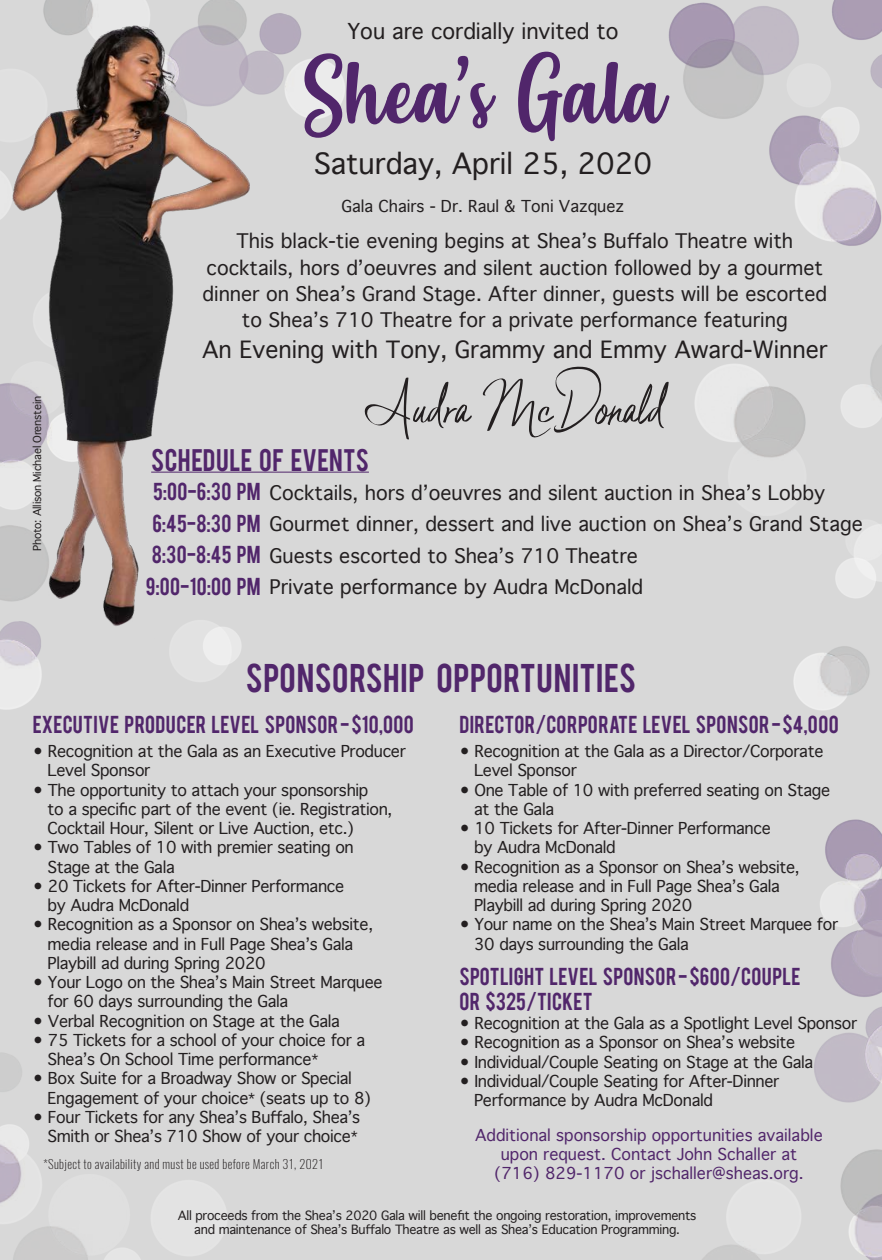
<style>
.page{position:relative;width:882px;height:1260px;background:#fff}
.page>*{position:absolute;margin:0;border:0;box-sizing:border-box;transform-origin:0 0}
.t1{font:87.5px "Misses";color:#51266b}
.t2{font:80.5px "Dear Pony Script";color:#231f20}
.t3{font:31.5px "Bebas";letter-spacing:.02em;color:#51266b}
.t4{font:28px "Geneva";color:#231f20}
.t5{font:24.5px "Bebas";letter-spacing:.015em;color:#51266b}
.t6{font:22.75px "Geneva";color:#231f20}
.t7{font:21px "Geneva";color:#231f20}
.t8{font:19.25px/26.2px "Geneva";color:#231f20;text-align:center}
.t9{font:19.25px/24.5px "Bebas";letter-spacing:.015em;color:#51266b}
.t10{font:15.75px/19.2px "Geneva";letter-spacing:-.02em;color:#231f20}
.t11{font:15.75px/19.2px "Geneva";color:#51266b;text-align:center}
.t12{font:15.75px "Geneva";color:#231f20}
.t13{font:12.25px/14px "Geneva";letter-spacing:-.02em;color:#231f20;text-align:center}
.t14{font:200 12.25px "Oswald";letter-spacing:.03em;color:#231f20}
.t15{font:10.5px "Geneva";letter-spacing:-.02em;color:#231f20}
.s1{font-size:14px}
</style>
<div class="page">
<hr style="left:151px;top:472px;width:218px;height:1px;background:#51266b">
<img style="left:0;top:16px;width:262px;height:626px">
<p class="t7" style="left:347px;top:20px;width:272px">You are cordially invited to</p>
<p class="t1" style="left:300px;top:35px;width:367px">Shea’s Gala</p>
<p class="t15" style="left:31px;top:551px;width:157px;rotate:-90deg">Photo: Allison Michael Orenstein</p>
<p class="t4" style="left:314px;top:148px;width:340px">Saturday, April 25, 2020</p>
<p class="t12" style="left:342px;top:197px;width:284px">Gala Chairs - Dr. Raul &amp; Toni Vazquez</p>
<p class="t8" style="left:203px;top:229px;width:626px">This black-tie evening begins at Shea’s Buffalo Theatre with cocktails, hors d’oeuvres and silent auction followed by a gourmet dinner on Shea’s Grand Stage. After dinner, guests will be escorted to Shea’s 710 Theatre for a private performance featuring</p>
<p class="t6" style="left:202px;top:337px;width:627px">An Evening with Tony, Grammy and Emmy Award-Winner</p>
<p class="t2" style="left:366px;top:356px;width:299px">Audra McDonald</p>
<p class="t5" style="left:151px;top:442px;width:219px">SCHEDULE OF EVENTS</p>
<p class="t9" style="left:153px;top:478px;width:109px">5:00-6:30 PM</p>
<p class="t9" style="left:152px;top:510px;width:110px">6:45-8:30 PM</p>
<p class="t9" style="left:152px;top:541px;width:110px">8:30-8:45 PM</p>
<p class="t9" style="left:146px;top:573px;width:116px">9:00-10:00 PM</p>
<p class="t8" style="left:269px;top:480px;width:557px">Cocktails, hors d’oeuvres and silent auction in Shea’s Lobby</p>
<p class="t8" style="left:269px;top:512px;width:595px">Gourmet dinner, dessert and live auction on Shea’s Grand Stage</p>
<p class="t8" style="left:269px;top:543px;width:370px">Guests escorted to Shea’s 710 Theatre</p>
<p class="t8" style="left:269px;top:575px;width:375px">Private performance by Audra McDonald</p>
<p class="t3" style="left:246px;top:655px;width:392px">SPONSORSHIP OPPORTUNITIES</p>
<p class="t9" style="left:33px;top:711px;width:383px">EXECUTIVE PRODUCER LEVEL SPONSOR - $10,000</p>
<p class="t10" style="left:33px;top:742px;width:375px">• Recognition at the Gala as an Executive Producer</p>
<p class="t10" style="left:48px;top:761px;width:104px">Level Sponsor</p>
<p class="t10" style="left:33px;top:781px;width:337px">• The opportunity to attach your sponsorship</p>
<p class="t10" style="left:48px;top:800px;width:346px">to a specific part of the event (ie. Registration,</p>
<p class="t10" style="left:48px;top:819px;width:308px">Cocktail Hour, Silent or Live Auction, etc.)</p>
<p class="t10" style="left:33px;top:838px;width:323px">• Two Tables of 10 with premier seating on</p>
<p class="t10" style="left:48px;top:858px;width:129px">Stage at the Gala</p>
<p class="t10" style="left:48px;top:877px;width:298px;text-indent:-15px">• 20 Tickets for After-Dinner Performance by Audra McDonald</p>
<p class="t10" style="left:48px;top:915px;width:327px;text-indent:-15px">• Recognition as a Sponsor on Shea’s website, media release and in Full Page Shea’s Gala<br>Playbill ad during Spring 2020</p>
<p class="t10" style="left:33px;top:973px;width:351px">• Your Logo on the Shea’s Main Street Marquee</p>
<p class="t10" style="left:48px;top:992px;width:242px">for 60 days surrounding the Gala</p>
<p class="t10" style="left:33px;top:1012px;width:309px">• Verbal Recognition on Stage at the Gala</p>
<p class="t10" style="left:33px;top:1031px;width:334px">• 75 Tickets for a school of your choice for a</p>
<p class="t10" style="left:48px;top:1050px;width:272px">Shea’s On School Time performance<span class="s1">*</span></p>
<p class="t10" style="left:48px;top:1069px;width:325px;text-indent:-15px">• Box Suite for a Broadway Show or Special<br>Engagement of your choice<span class="s1">*</span> (seats up to 8)</p>
<p class="t10" style="left:33px;top:1108px;width:329px;text-align:right">• Four Tickets for any Shea’s Buffalo, Shea’s<br>Smith or Shea’s 710 Show of your choice<span class="s1">*</span></p>
<p class="t14" style="left:43px;top:1156px;width:282px">*Subject to availability and must be used before March 31, 2021</p>
<p class="t9" style="left:459px;top:711px;width:381px">DIRECTOR/CORPORATE LEVEL SPONSOR - $4,000</p>
<p class="t10" style="left:459px;top:742px;width:366px">• Recognition at the Gala as a Director/Corporate</p>
<p class="t10" style="left:474px;top:761px;width:104px">Level Sponsor</p>
<p class="t10" style="left:459px;top:781px;width:372px">• One Table of 10 with preferred seating on Stage</p>
<p class="t10" style="left:474px;top:800px;width:82px">at the Gala</p>
<p class="t10" style="left:459px;top:819px;width:313px">• 10 Tickets for After-Dinner Performance</p>
<p class="t10" style="left:474px;top:838px;width:143px">by Audra McDonald</p>
<p class="t10" style="left:474px;top:858px;width:327px;text-indent:-15px">• Recognition as a Sponsor on Shea’s website, media release and in Full Page Shea’s Gala<br>Playbill ad during Spring 2020</p>
<p class="t10" style="left:459px;top:915px;width:380px">• Your name on the Shea’s Main Street Marquee for</p>
<p class="t10" style="left:474px;top:935px;width:216px">30 days surrounding the Gala</p>
<p class="t9" style="left:459px;top:963px;width:343px">SPOTLIGHT LEVEL SPONSOR - $600/COUPLE<br>OR $325/TICKET</p>
<p class="t10" style="left:459px;top:1014px;width:399px">• Recognition at the Gala as a Spotlight Level Sponsor</p>
<p class="t10" style="left:459px;top:1033px;width:337px">• Recognition as a Sponsor on Shea’s website</p>
<p class="t10" style="left:459px;top:1053px;width:356px">• Individual/Couple Seating on Stage at the Gala</p>
<p class="t10" style="left:459px;top:1072px;width:321px">• Individual/Couple Seating for After-Dinner</p>
<p class="t10" style="left:474px;top:1091px;width:240px">Performance by Audra McDonald</p>
<p class="t11" style="left:475px;top:1126px;width:349px">Additional sponsorship opportunities available upon request. Contact John Schaller at</p>
<p class="t11" style="left:494px;top:1164px;width:311px">(716) 829-1170 or jschaller@sheas.org.</p>
<p class="t13" style="left:178px;top:1209px;width:520px">All proceeds from the Shea’s 2020 Gala will benefit the ongoing restoration, improvements and maintenance of Shea’s Buffalo Theatre as well as Shea’s Education Programming.</p>
</div>
